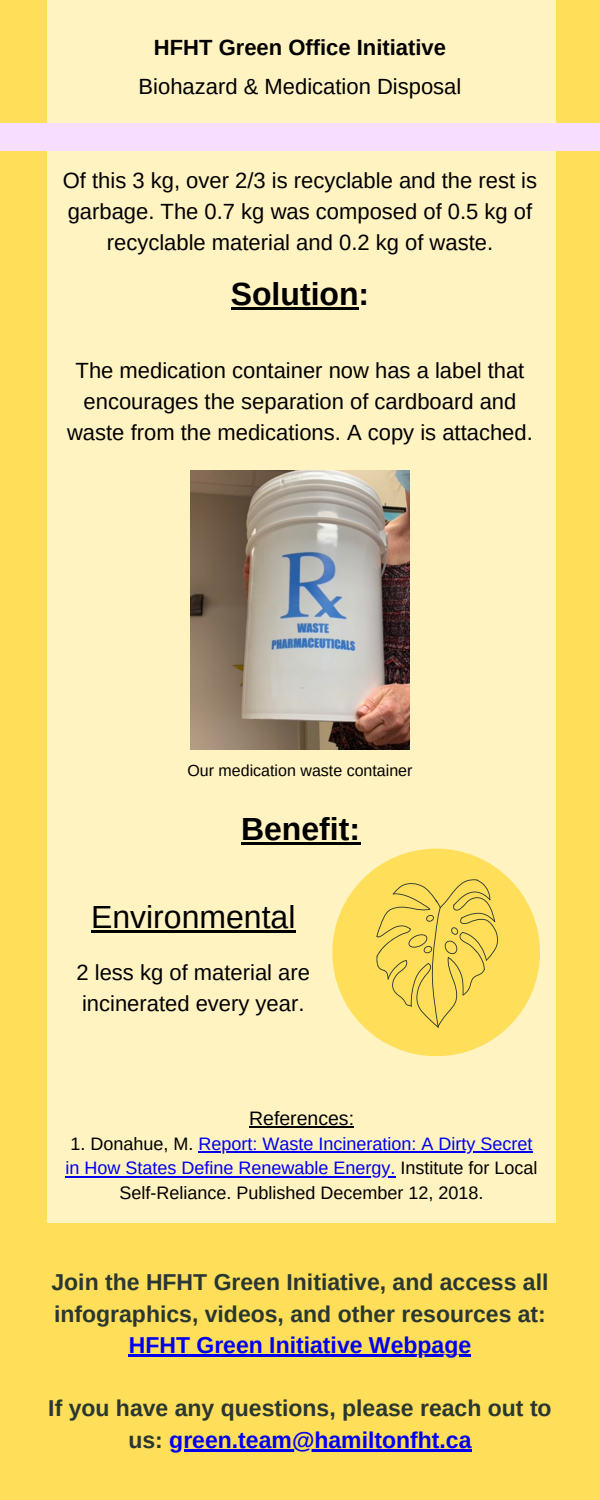
<style>
.page{position:relative;width:600px;height:1500px;background:#fff3c2}
.page>*{position:absolute;margin:0;border:0;box-sizing:border-box;transform-origin:0 0}
.t1{font:700 32px "Arimo";color:#000}
.t2{font:32px "Arimo";color:#000}
.t3{font:700 23px/31.5px "Arimo";color:#293731}
.t4{font:700 23px "Arimo";color:#00e}
.t5{font:22px/30.8px "Arimo";color:#000;text-align:center}
.t6{font:700 22px "Arimo";color:#000}
.t7{font:19.5px "Arimo";color:#000}
.t8{font:18px/24.8px "Arimo";color:#00e;text-align:center}
.t9{font:16px "Arimo";color:#000}
.s1{color:#000}
.s2{color:#00e}
</style>
<div class="page">
<div style="left:556px;top:0;width:44px;height:1500px;background:#ffde59"></div>
<div style="left:0;top:0;width:47px;height:1500px;background:#ffde59"></div>
<div style="left:0;top:123px;width:600px;height:28px;background:#f7ddff"></div>
<img style="left:191px;top:471px;width:219px;height:279px">
<div style="left:332px;top:849px;width:208px;height:207px;background:#ffde59;border-radius:50%"></div>
<svg style="left:376px;top:879px;width:122px;height:149px"></svg>
<div style="left:2px;top:1223px;width:598px;height:277px;background:#ffde59"></div>
<hr style="left:231px;top:307px;width:128px;height:3px;background:#000">
<hr style="left:241px;top:842px;width:119px;height:3px;background:#000">
<hr style="left:91px;top:930px;width:205px;height:3px;background:#000">
<hr style="left:249px;top:1126px;width:105px;height:2px;background:#000">
<hr style="left:199px;top:1151px;width:334px;height:2px;background:#00e">
<hr style="left:66px;top:1176px;width:330px;height:1px;background:#00e">
<hr style="left:129px;top:1355px;width:342px;height:2px;background:#00e">
<hr style="left:169px;top:1449px;width:303px;height:3px;background:#00e">
<p class="t6" style="left:154px;top:35px;width:294px">HFHT Green Office Initiative</p>
<p class="t5" style="left:139px;top:71px;width:324px">Biohazard &amp; Medication Disposal</p>
<p class="t5" style="left:63px;top:165px;width:476px">Of this 3 kg, over 2/3 is recyclable and the rest is garbage. The 0.7 kg was composed of 0.5 kg of recyclable material and 0.2 kg of waste.</p>
<p class="t1" style="left:231px;top:276px;width:140px">Solution:</p>
<p class="t5" style="left:67px;top:355px;width:467px">The medication container now has a label that encourages the separation of cardboard and waste from the medications. A copy is attached.</p>
<p class="t9" style="left:188px;top:761px;width:226px">Our medication waste container</p>
<p class="t1" style="left:241px;top:811px;width:121px">Benefit:</p>
<p class="t2" style="left:91px;top:899px;width:206px">Environmental</p>
<p class="t5" style="left:77px;top:957px;width:235px;text-align:left">2 less kg of material are incinerated every year.</p>
<p class="t7" style="left:249px;top:1107px;width:106px">References:</p>
<p class="t8" style="left:66px;top:1131px;width:474px"><span class="s1">1. Donahue, M.</span> Report: Waste Incineration: A Dirty Secret in How States Define Renewable Energy. <span class="s1">Institute for Local<br>Self-Reliance. Published December 12, 2018.</span></p>
<p class="t3" style="left:51px;top:1267px;width:499px">Join the HFHT Green Initiative, and access all infographics, videos, and other resources at:</p>
<p class="t4" style="left:129px;top:1333px;width:344px">HFHT Green Initiative Webpage</p>
<p class="t3" style="left:48px;top:1393px;width:505px;text-align:center">If you have any questions, please reach out to us: <span class="s2">green.team@hamiltonfht.ca</span></p>
</div>
